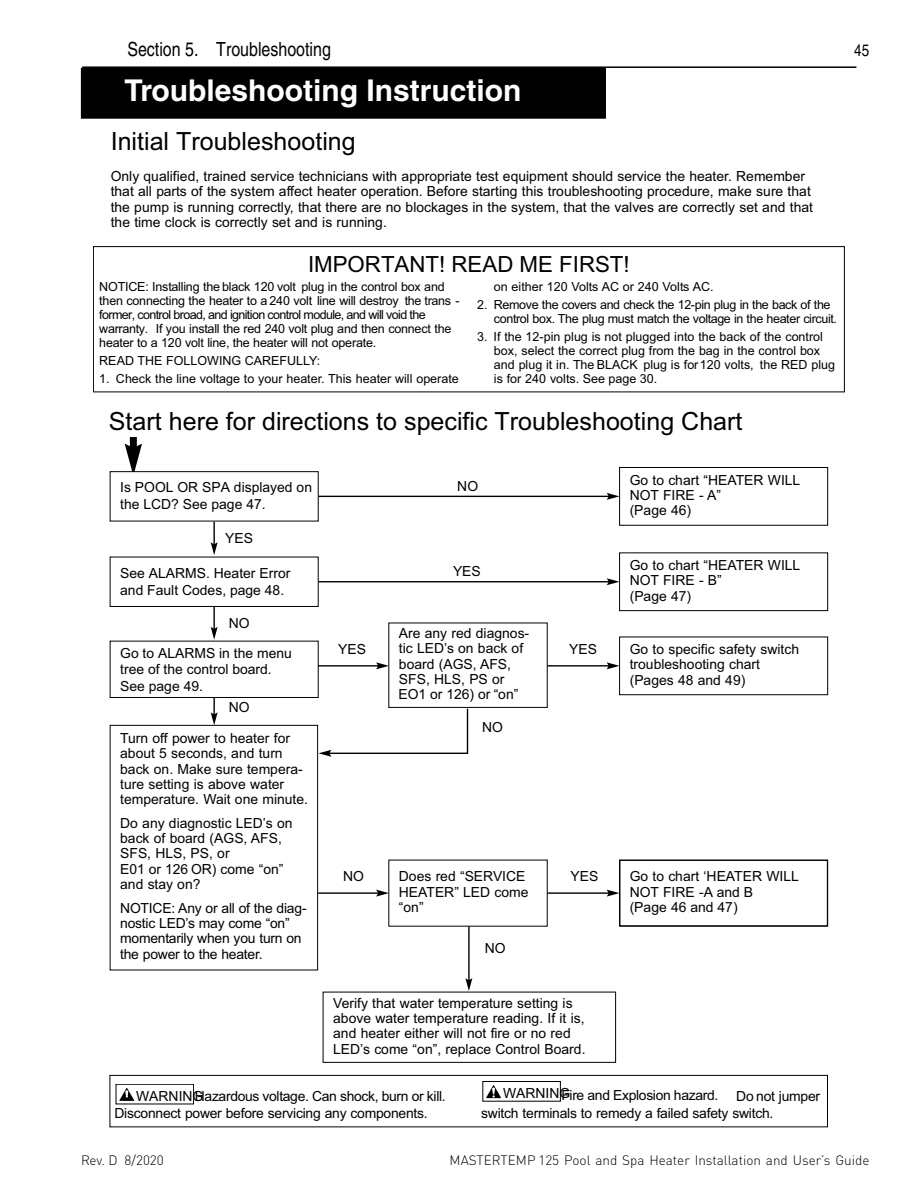
<style>
.page{position:relative;width:918px;height:1188px;background:#fff}
.page>*{position:absolute;margin:0;border:0;box-sizing:border-box;transform-origin:0 0}
.t1{font:700 30px "Helvetica";color:#fff}
.t2{font:25.05px "Arial";color:#000}
.t3{font:22.2px "Arial";color:#000}
.t4{font:condensed 19.5px "Helvetica";color:#000}
.t5{font:condensed 16.5px "Helvetica";color:#000}
.t6{font:13.95px/15.3px "Arial";color:#000}
.t7{font:13.95px "Arial";letter-spacing:-.025em;color:#000}
.t8{font:300 13.5px "DIN Pro";color:#000}
.t9{font:12.6px/14px "Arial";letter-spacing:-.015em;color:#000}
</style>
<div class="page">
<div style="left:81px;top:68px;width:524px;height:50px;background:#000"></div>
<div style="left:81px;top:68px;width:525px;height:51px;border:1px solid #000"></div>
<hr style="left:82px;top:66px;width:774px;height:2px;background:#000">
<svg style="left:93px;top:246px;width:752px;height:681px"></svg>
<div style="left:130px;top:435px;width:7px;height:15px;background:#000"></div>
<svg style="left:125px;top:444px;width:17px;height:27px"></svg>
<div style="left:483px;top:1081px;width:78px;height:20px;border:1px solid #000"></div>
<svg style="left:486px;top:1085px;width:15px;height:13px"></svg>
<div style="left:116px;top:1084px;width:78px;height:20px;border:1px solid #000"></div>
<svg style="left:119px;top:1088px;width:15px;height:13px"></svg>
<div style="left:110px;top:1075px;width:718px;height:52px;border:1px solid #000"></div>
<hr style="left:319px;top:581px;width:290px;height:1px;background:#000">
<hr style="left:318px;top:665px;width:61px;height:2px;background:#000">
<svg style="left:376px;top:662px;width:12px;height:7px"></svg>
<hr style="left:319px;top:496px;width:290px;height:1px;background:#000">
<svg style="left:607px;top:467px;width:221px;height:144px"></svg>
<hr style="left:329px;top:753px;width:139px;height:1px;background:#000">
<svg style="left:319px;top:750px;width:12px;height:7px"></svg>
<div style="left:620px;top:860px;width:208px;height:66px;border:1px solid #000"></div>
<div style="left:389px;top:623px;width:158px;height:84px;background:#fff"></div>
<div style="left:388px;top:623px;width:160px;height:85px;border:1px solid #000"></div>
<hr style="left:318px;top:892px;width:61px;height:2px;background:#000">
<svg style="left:376px;top:890px;width:12px;height:7px"></svg>
<hr style="left:547px;top:665px;width:62px;height:2px;background:#000">
<svg style="left:607px;top:662px;width:13px;height:7px"></svg>
<div style="left:389px;top:860px;width:158px;height:66px;background:#fff"></div>
<div style="left:323px;top:992px;width:293px;height:71px;border:1px solid #000"></div>
<hr style="left:547px;top:892px;width:62px;height:2px;background:#000">
<svg style="left:607px;top:890px;width:13px;height:7px"></svg>
<hr style="left:467px;top:709px;width:1px;height:45px;background:#000">
<hr style="left:468px;top:926px;width:2px;height:55px;background:#000">
<svg style="left:465px;top:978px;width:7px;height:13px"></svg>
<svg style="left:211px;top:698px;width:7px;height:27px"></svg>
<hr style="left:213px;top:606px;width:2px;height:23px;background:#000">
<svg style="left:211px;top:627px;width:7px;height:13px"></svg>
<hr style="left:213px;top:522px;width:2px;height:23px;background:#000">
<svg style="left:211px;top:542px;width:7px;height:13px"></svg>
<div style="left:110px;top:472px;width:208px;height:49px;background:#fff"></div>
<div style="left:110px;top:471px;width:209px;height:50px;border:1px solid #000"></div>
<div style="left:110px;top:557px;width:208px;height:49px;background:#fff"></div>
<div style="left:110px;top:557px;width:209px;height:50px;border:1px solid #000"></div>
<div style="left:110px;top:641px;width:208px;height:49px;background:#fff"></div>
<div style="left:110px;top:641px;width:209px;height:57px;border:1px solid #000"></div>
<div style="left:110px;top:726px;width:208px;height:242px;background:#fff"></div>
<div style="left:109px;top:412px;width:718px;height:25px;background:#fff"></div>
<div style="left:110px;top:725px;width:208px;height:245px;border:1px solid #000"></div>
<h3 class="t4" style="left:127px;top:38px;width:205px">Section 5. Troubleshooting</h3>
<h1 class="t1" style="left:125px;top:72px;width:398px">Troubleshooting Instruction</h1>
<h2 class="t2" style="left:111px;top:125px;width:247px">Initial Troubleshooting</h2>
<p class="t6" style="left:111px;top:169px;width:704px">Only qualified, trained service technicians with appropriate test equipment should service the heater. Remember that all parts of the system affect heater operation. Before starting this troubleshooting procedure, make sure that the pump is running correctly, that there are no blockages in the system, that the valves are correctly set and that the time clock is correctly set and is running.</p>
<h3 class="t3" style="left:308px;top:250px;width:323px">IMPORTANT! READ ME FIRST!</h3>
<p class="t9" style="left:99px;top:280px;width:362px">NOTICE: Installing the black 120 volt plug in the control box and then connecting the heater to a 240 volt line will destroy the trans - former, control broad, and ignition control module, and will void the warranty. If you install the red 240 volt plug and then connect the heater to a 120 volt line, the heater will not operate.</p>
<p class="t9" style="left:99px;top:354px;width:223px">READ THE FOLLOWING CAREFULLY:</p>
<p class="t9" style="left:99px;top:372px;width:361px">1. Check the line voltage to your heater. This heater will operate</p>
<p class="t9" style="left:494px;top:280px;width:221px">on either 120 Volts AC or 240 Volts AC.</p>
<p class="t9" style="left:494px;top:298px;width:345px;text-indent:-17px">2. Remove the covers and check the 12-pin plug in the back of the control box. The plug must match the voltage in the heater circuit.</p>
<p class="t9" style="left:494px;top:330px;width:343px;text-indent:-17px">3. If the 12-pin plug is not plugged into the back of the control box, select the correct plug from the bag in the control box and plug it in. The BLACK plug is for 120 volts, the RED plug is for 240 volts. See page 30.</p>
<h2 class="t2" style="left:109px;top:405px;width:635px">Start here for directions to specific Troubleshooting Chart</h2>
<p class="t6" style="left:120px;top:479px;width:193px;line-height:16.6px">Is POOL OR SPA displayed on the LCD? See page 47.</p>
<p class="t6" style="left:225px;top:531px;width:29px">YES</p>
<p class="t6" style="left:120px;top:565px;width:172px;line-height:16.6px">See ALARMS. Heater Error and Fault Codes, page 48.</p>
<p class="t6" style="left:229px;top:615px;width:22px">NO</p>
<p class="t6" style="left:120px;top:645px;width:173px;line-height:16.6px">Go to ALARMS in the menu tree of the control board.<br>See page 49.</p>
<p class="t6" style="left:120px;top:731px;width:189px">Turn off power to heater for about 5 seconds, and turn back on. Make sure tempera&shy;ture setting is above water temperature. Wait one minute.</p>
<p class="t6" style="left:120px;top:815px;width:174px">Do any diagnostic LED’s on back of board (AGS, AFS,<br>SFS, HLS, PS, or<br>E01 or 126 OR) come “on” and stay on?</p>
<p class="t6" style="left:120px;top:900px;width:188px">NOTICE: Any or all of the diag&shy;nostic LED’s may come “on” momentarily when you turn on the power to the heater.</p>
<p class="t6" style="left:229px;top:700px;width:22px">NO</p>
<p class="t6" style="left:457px;top:478px;width:22px">NO</p>
<p class="t6" style="left:338px;top:642px;width:29px">YES</p>
<p class="t6" style="left:453px;top:564px;width:29px">YES</p>
<p class="t6" style="left:398px;top:626px;width:132px">Are any red diagnos&shy;tic LED’s on back of board (AGS, AFS,<br>SFS, HLS, PS or<br>EO1 or 126) or “on”</p>
<p class="t6" style="left:482px;top:720px;width:22px">NO</p>
<p class="t6" style="left:569px;top:642px;width:29px">YES</p>
<p class="t6" style="left:343px;top:868px;width:22px">NO</p>
<p class="t6" style="left:399px;top:869px;width:131px">Does red “SERVICE<br>HEATER” LED come “on”</p>
<p class="t6" style="left:485px;top:941px;width:22px">NO</p>
<p class="t6" style="left:571px;top:868px;width:29px">YES</p>
<p class="t6" style="left:333px;top:995px;width:254px">Verify that water temperature setting is above water temperature reading. If it is, and heater either will not fire or no red LED’s come “on”, replace Control Board.</p>
<p class="t6" style="left:630px;top:472px;width:172px">Go to chart “HEATER WILL<br>NOT FIRE - A”<br>(Page 46)</p>
<p class="t6" style="left:630px;top:558px;width:172px">Go to chart “HEATER WILL<br>NOT FIRE - B”<br>(Page 47)</p>
<p class="t6" style="left:630px;top:642px;width:171px">Go to specific safety switch troubleshooting chart (Pages 48 and 49)</p>
<p class="t6" style="left:630px;top:869px;width:171px">Go to chart ‘HEATER WILL<br>NOT FIRE -A and B<br>(Page 46 and 47)</p>
<p class="t6" style="left:136px;top:1088px;width:69px">WARNING</p>
<p class="t6" style="left:503px;top:1086px;width:69px">WARNING</p>
<p class="t7" style="left:561px;top:1086px;width:158px">Fire and Explosion hazard.</p>
<p class="t6" style="left:114px;top:1088px;width:333px;line-height:16.6px;text-indent:80px">Hazardous voltage. Can shock, burn or kill.<br>Disconnect power before servicing any components.</p>
<p class="t6" style="left:481px;top:1088px;width:341px;line-height:16.6px;text-indent:255px">Do not jumper switch terminals to remedy a failed safety switch.</p>
<p class="t5" style="left:854px;top:40px;width:17px">45</p>
<p class="t8" style="left:81px;top:1150px;width:84px">Rev. D 8/2020</p>
<p class="t8" style="left:450px;top:1150px;width:421px">MASTERTEMP 125 Pool and Spa Heater Installation and User’s Guide</p>
</div>
